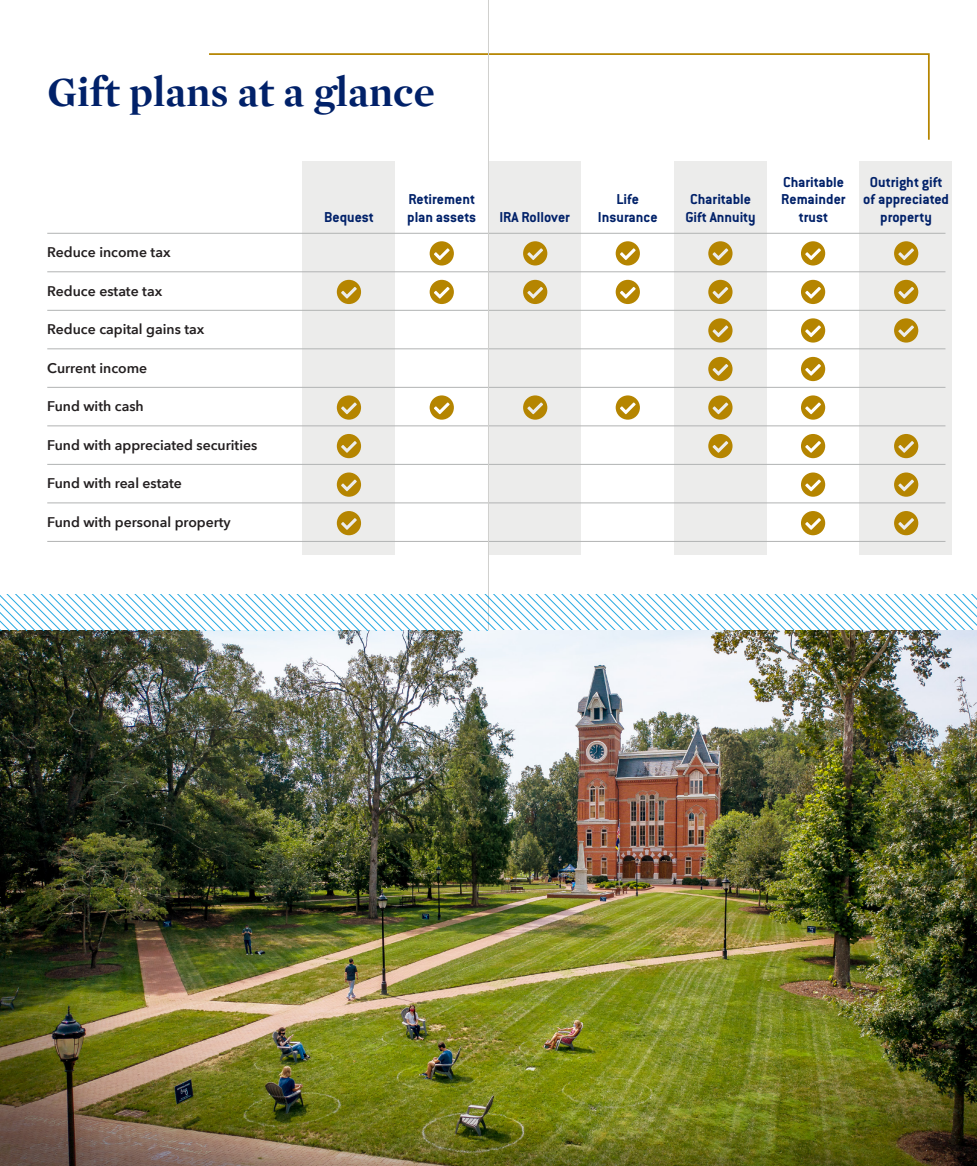
<style>
.page{position:relative;width:977px;height:1166px;background:#fff}
.page>*{position:absolute;margin:0;border:0;box-sizing:border-box;transform-origin:0 0}
.headline_basic{font:700 42.18px "Mercury Display";letter-spacing:.01em;color:#012169}
.subheads{font:700 15.75px/17.5px "Conduit ITC Pro";color:#012169;text-align:center}
.body_text{font:600 14px "Avenir Next";color:#231f20}
</style>
<div class="page">
<div style="left:859px;top:161px;width:92px;height:394px;background:#ececeb"></div>
<div style="left:674px;top:161px;width:92px;height:394px;background:#ececeb"></div>
<div style="left:489px;top:161px;width:92px;height:394px;background:#ececeb"></div>
<div style="left:303px;top:161px;width:92px;height:394px;background:#ececeb"></div>
<svg style="left:523px;top:241px;width:24px;height:24px"></svg>
<svg style="left:523px;top:280px;width:24px;height:24px"></svg>
<svg style="left:523px;top:395px;width:24px;height:24px"></svg>
<svg style="left:615px;top:395px;width:25px;height:24px"></svg>
<svg style="left:615px;top:241px;width:25px;height:24px"></svg>
<svg style="left:615px;top:280px;width:25px;height:24px"></svg>
<svg style="left:894px;top:241px;width:24px;height:24px"></svg>
<svg style="left:894px;top:280px;width:24px;height:24px"></svg>
<svg style="left:894px;top:318px;width:24px;height:24px"></svg>
<svg style="left:894px;top:434px;width:24px;height:24px"></svg>
<svg style="left:894px;top:472px;width:24px;height:25px"></svg>
<svg style="left:894px;top:511px;width:24px;height:24px"></svg>
<svg style="left:708px;top:241px;width:24px;height:24px"></svg>
<svg style="left:708px;top:280px;width:24px;height:24px"></svg>
<svg style="left:708px;top:318px;width:24px;height:24px"></svg>
<svg style="left:708px;top:357px;width:24px;height:24px"></svg>
<svg style="left:708px;top:395px;width:24px;height:24px"></svg>
<svg style="left:708px;top:434px;width:24px;height:24px"></svg>
<svg style="left:801px;top:241px;width:24px;height:24px"></svg>
<svg style="left:801px;top:280px;width:24px;height:24px"></svg>
<svg style="left:801px;top:318px;width:24px;height:24px"></svg>
<svg style="left:801px;top:357px;width:24px;height:24px"></svg>
<svg style="left:801px;top:395px;width:24px;height:24px"></svg>
<svg style="left:801px;top:434px;width:24px;height:24px"></svg>
<svg style="left:801px;top:472px;width:24px;height:25px"></svg>
<svg style="left:801px;top:511px;width:24px;height:24px"></svg>
<svg style="left:209px;top:53px;width:721px;height:87px"></svg>
<svg style="left:337px;top:280px;width:24px;height:24px"></svg>
<svg style="left:337px;top:395px;width:24px;height:24px"></svg>
<svg style="left:337px;top:434px;width:24px;height:24px"></svg>
<svg style="left:337px;top:472px;width:24px;height:25px"></svg>
<svg style="left:337px;top:511px;width:24px;height:24px"></svg>
<svg style="left:429px;top:241px;width:25px;height:24px"></svg>
<svg style="left:429px;top:280px;width:25px;height:24px"></svg>
<svg style="left:429px;top:395px;width:25px;height:24px"></svg>
<hr style="left:47px;top:233px;width:898px;height:1px;background:#b1b3b3">
<hr style="left:47px;top:271px;width:898px;height:1px;background:#b1b3b3">
<hr style="left:47px;top:310px;width:898px;height:1px;background:#b1b3b3">
<hr style="left:47px;top:348px;width:898px;height:1px;background:#b1b3b3">
<hr style="left:47px;top:387px;width:898px;height:1px;background:#b1b3b3">
<hr style="left:47px;top:425px;width:898px;height:1px;background:#b1b3b3">
<hr style="left:47px;top:464px;width:898px;height:1px;background:#b1b3b3">
<hr style="left:47px;top:502px;width:898px;height:1px;background:#b1b3b3">
<hr style="left:47px;top:541px;width:898px;height:1px;background:#b1b3b3">
<hr style="left:488px;top:0;width:1px;height:1166px;background:#d0d0ce">
<img style="left:0;top:630px;width:976px;height:536px">
<svg style="left:0;top:594px;width:976px;height:36px"></svg>
<p class="headline_basic" style="left:47px;top:61px;width:389px">Gift plans at a glance</p>
<p class="body_text" style="left:47px;top:240px;width:125px">Reduce income tax</p>
<p class="body_text" style="left:47px;top:279px;width:116px">Reduce estate tax</p>
<p class="body_text" style="left:47px;top:317px;width:159px">Reduce capital gains tax</p>
<p class="body_text" style="left:47px;top:356px;width:102px">Current income</p>
<p class="body_text" style="left:47px;top:394px;width:98px">Fund with cash</p>
<p class="body_text" style="left:47px;top:433px;width:212px">Fund with appreciated securities</p>
<p class="body_text" style="left:47px;top:471px;width:136px">Fund with real estate</p>
<p class="body_text" style="left:47px;top:510px;width:185px">Fund with personal property</p>
<p class="subheads" style="left:324px;top:208px;width:51px">Bequest</p>
<p class="subheads" style="left:407px;top:190px;width:71px;text-align:left">Retirement plan assets</p>
<p class="subheads" style="left:499px;top:208px;width:72px">IRA Rollover</p>
<p class="subheads" style="left:598px;top:190px;width:61px">Life<br>Insurance</p>
<p class="subheads" style="left:685px;top:190px;width:72px;text-align:left">Charitable<br>Gift Annuity</p>
<p class="subheads" style="left:781px;top:173px;width:66px">Charitable<br>Remainder trust</p>
<p class="subheads" style="left:863px;top:173px;width:87px">Outright gift of appreciated property</p>
</div>
